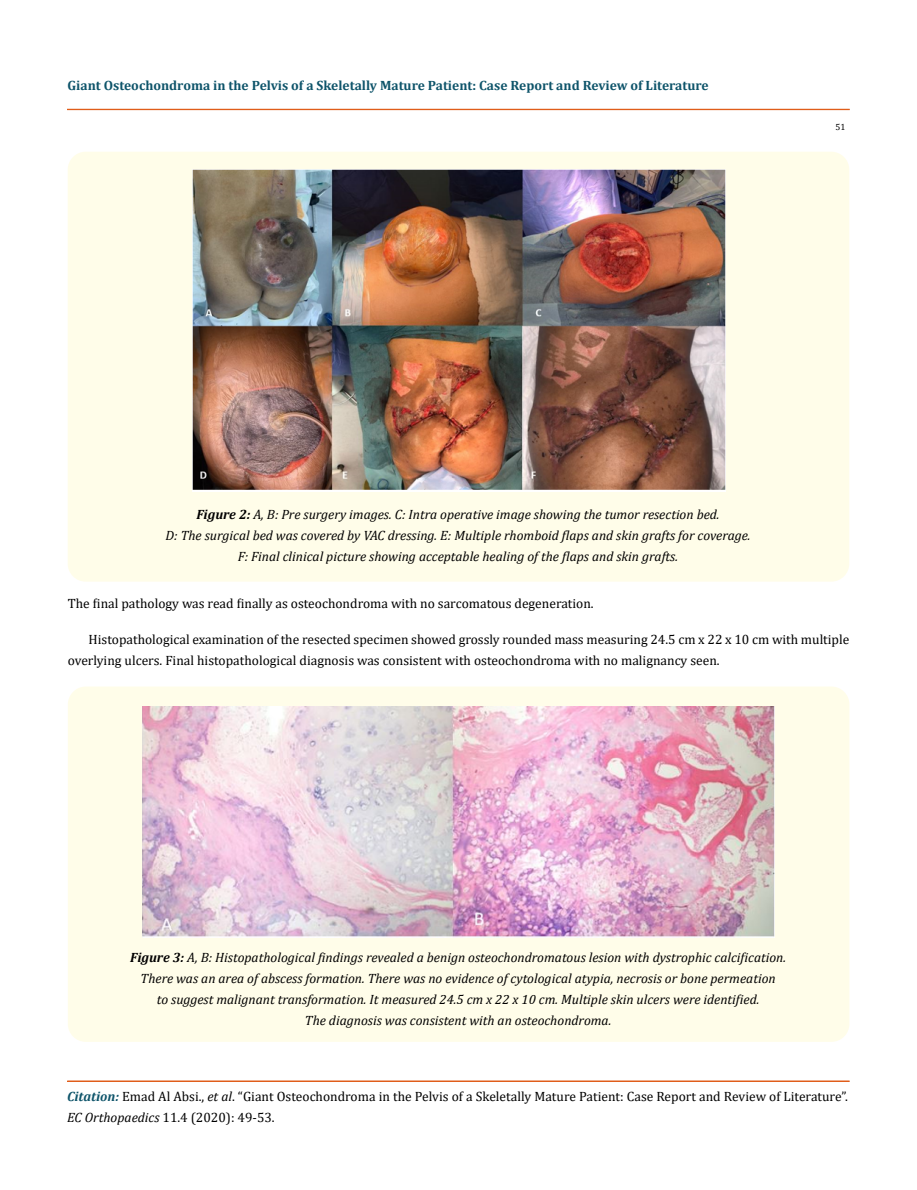
<style>
.page{position:relative;width:917px;height:1190px;background:#fff}
.page>*{position:absolute;margin:0;border:0;box-sizing:border-box;transform-origin:0 0}
.t1{font:italic 13.5px/21px "Cambria";color:#000;text-align:center}
.t2{font:13.5px/21px "Cambria";color:#000}
.t3{font:700 13.5px "Cambria";color:#0e546a}
.t4{font:9px "Cambria";color:#000}
.s1{font-weight:700}
.s2{font-weight:700;font-style:italic;color:#0e546a}
.s3{font-style:italic}
</style>
<div class="page">
<div style="left:67px;top:109px;width:782px;height:1px;border:1px solid #e05d1a"></div>
<div style="left:67px;top:1081px;width:782px;height:1px;border:1px solid #e05d1a"></div>
<div style="left:68px;top:152px;width:781px;height:429px;background:#fffde9;border-radius:18px"></div>
<img style="left:192px;top:169px;width:533px;height:322px">
<div style="left:68px;top:686px;width:781px;height:355px;background:#fffde9;border-radius:18px"></div>
<img style="left:143px;top:706px;width:631px;height:231px">
<p class="t3" style="left:68px;top:75px;width:642px">Giant Osteochondroma in the Pelvis of a Skeletally Mature Patient: Case Report and Review of Literature</p>
<p class="t4" style="left:835px;top:121px;width:11px">51</p>
<p class="t1" style="left:165px;top:503px;width:586px"><span class="s1">Figure 2:</span> A, B: Pre surgery images. C: Intra operative image showing the tumor resection bed.<br>D: The surgical bed was covered by VAC dressing. E: Multiple rhomboid flaps and skin grafts for coverage.<br>F: Final clinical picture showing acceptable healing of the flaps and skin grafts.</p>
<p class="t2" style="left:68px;top:593px;width:527px">The final pathology was read finally as osteochondroma with no sarcomatous degeneration.</p>
<p class="t2" style="left:68px;top:629px;width:783px;text-indent:21px">Histopathological examination of the resected specimen showed grossly rounded mass measuring 24.5 cm x 22 x 10 cm with multiple overlying ulcers. Final histopathological diagnosis was consistent with osteochondroma with no malignancy seen.</p>
<p class="t1" style="left:130px;top:946px;width:657px"><span class="s1">Figure 3:</span> A, B: Histopathological findings revealed a benign osteochondromatous lesion with dystrophic calcification.<br>There was an area of abscess formation. There was no evidence of cytological atypia, necrosis or bone permeation<br>to suggest malignant transformation. It measured 24.5 cm x 22 x 10 cm. Multiple skin ulcers were identified.<br>The diagnosis was consistent with an osteochondroma.</p>
<p class="t2" style="left:67px;top:1086px;width:782px"><span class="s2">Citation:</span> Emad Al Absi., <span class="s3">et al</span>. “Giant Osteochondroma in the Pelvis of a Skeletally Mature Patient: Case Report and Review of Literature”.<br><span class="s3">EC Orthopaedics</span> 11.4 (2020): 49-53.</p>
</div>
